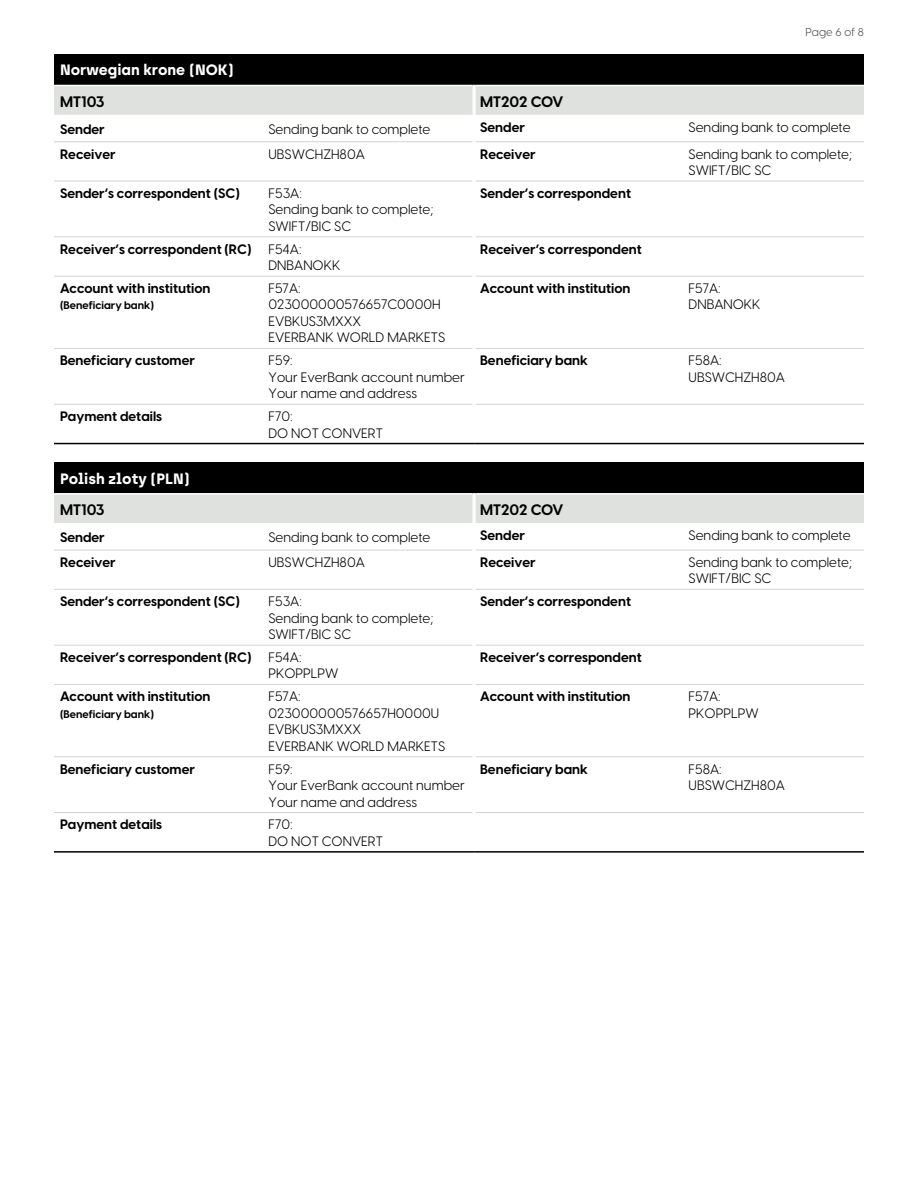
<style>
.page{position:relative;width:918px;height:1188px;background:#fff}
.page>*{position:absolute;margin:0;border:0;box-sizing:border-box;transform-origin:0 0}
.t1{font:700 15px "Ever Type";color:#fff}
.t2{font:700 15px "Visby CF";color:#000}
.t3{font:13.5px/16.5px "Visby CF";color:#000}
.t4{font:700 13.5px "Visby CF";color:#000}
.t5{font:11.25px "Visby CF";letter-spacing:.01em;color:#4d4d4f}
.t6{font:700 10.8px "Visby CF";color:#000}
</style>
<div class="page">
<div style="left:54px;top:54px;width:810px;height:32px;background:#000"></div>
<div style="left:54px;top:86px;width:810px;height:29px;background:#dfe1df"></div>
<hr style="left:54px;top:141px;width:419px;height:1px;background:#d1d3d4">
<hr style="left:54px;top:181px;width:419px;height:1px;background:#d1d3d4">
<hr style="left:54px;top:236px;width:419px;height:1px;background:#d1d3d4">
<hr style="left:54px;top:276px;width:419px;height:1px;background:#d1d3d4">
<hr style="left:54px;top:348px;width:419px;height:1px;background:#d1d3d4">
<hr style="left:54px;top:85px;width:419px;height:1px;background:#fff">
<hr style="left:476px;top:85px;width:388px;height:1px;background:#fff">
<hr style="left:476px;top:141px;width:388px;height:1px;background:#d1d3d4">
<hr style="left:476px;top:181px;width:388px;height:1px;background:#d1d3d4">
<hr style="left:476px;top:236px;width:388px;height:1px;background:#d1d3d4">
<hr style="left:476px;top:276px;width:388px;height:1px;background:#d1d3d4">
<hr style="left:476px;top:348px;width:388px;height:1px;background:#d1d3d4">
<hr style="left:54px;top:404px;width:419px;height:1px;background:#d1d3d4">
<hr style="left:54px;top:443px;width:420px;height:1px;background:#000">
<hr style="left:474px;top:443px;width:390px;height:1px;background:#000">
<hr style="left:473px;top:85px;width:3px;height:30px;background:#fff">
<hr style="left:476px;top:404px;width:388px;height:1px;background:#d1d3d4">
<div style="left:54px;top:462px;width:810px;height:32px;background:#000"></div>
<div style="left:54px;top:495px;width:810px;height:28px;background:#dfe1df"></div>
<hr style="left:54px;top:550px;width:419px;height:1px;background:#d1d3d4">
<hr style="left:54px;top:589px;width:419px;height:1px;background:#d1d3d4">
<hr style="left:54px;top:645px;width:419px;height:1px;background:#d1d3d4">
<hr style="left:54px;top:684px;width:419px;height:1px;background:#d1d3d4">
<hr style="left:54px;top:756px;width:419px;height:1px;background:#d1d3d4">
<hr style="left:54px;top:493px;width:419px;height:2px;background:#fff">
<hr style="left:476px;top:493px;width:388px;height:2px;background:#fff">
<hr style="left:476px;top:550px;width:388px;height:1px;background:#d1d3d4">
<hr style="left:476px;top:589px;width:388px;height:1px;background:#d1d3d4">
<hr style="left:476px;top:645px;width:388px;height:1px;background:#d1d3d4">
<hr style="left:476px;top:684px;width:388px;height:1px;background:#d1d3d4">
<hr style="left:476px;top:756px;width:388px;height:1px;background:#d1d3d4">
<hr style="left:54px;top:812px;width:419px;height:1px;background:#d1d3d4">
<hr style="left:54px;top:851px;width:420px;height:2px;background:#000">
<hr style="left:474px;top:851px;width:390px;height:2px;background:#000">
<hr style="left:473px;top:493px;width:3px;height:30px;background:#fff">
<hr style="left:476px;top:812px;width:388px;height:1px;background:#d1d3d4">
<p class="t5" style="left:806px;top:24px;width:60px">Page 6 of 8</p>
<p class="t1" style="left:60px;top:61px;width:175px">Norwegian krone (NOK)</p>
<p class="t2" style="left:60px;top:90px;width:46px">MT103</p>
<p class="t2" style="left:480px;top:90px;width:85px">MT202 COV</p>
<p class="t4" style="left:60px;top:118px;width:46px">Sender</p>
<p class="t3" style="left:268px;top:120px;width:164px">Sending bank to complete</p>
<p class="t4" style="left:480px;top:116px;width:46px">Sender</p>
<p class="t3" style="left:689px;top:118px;width:164px">Sending bank to complete</p>
<p class="t4" style="left:60px;top:143px;width:57px">Receiver</p>
<p class="t3" style="left:268px;top:145px;width:98px">UBSWCHZH80A</p>
<p class="t4" style="left:480px;top:143px;width:57px">Receiver</p>
<p class="t3" style="left:689px;top:145px;width:165px">Sending bank to complete;<br>SWIFT/BIC SC</p>
<p class="t4" style="left:60px;top:183px;width:181px">Sender’s correspondent (SC)</p>
<p class="t3" style="left:268px;top:184px;width:166px">F53A:<br>Sending bank to complete;<br>SWIFT/BIC SC</p>
<p class="t4" style="left:480px;top:183px;width:152px">Sender’s correspondent</p>
<p class="t4" style="left:60px;top:238px;width:193px">Receiver’s correspondent (RC)</p>
<p class="t3" style="left:268px;top:240px;width:73px">F54A:<br>DNBANOKK</p>
<p class="t4" style="left:480px;top:238px;width:163px">Receiver’s correspondent</p>
<p class="t4" style="left:60px;top:278px;width:152px">Account with institution</p>
<p class="t3" style="left:268px;top:279px;width:34px">F57A:</p>
<p class="t6" style="left:60px;top:297px;width:96px">(Beneficiary bank)</p>
<p class="t3" style="left:269px;top:295px;width:178px">023000000576657C0000H<br>EVBKUS3MXXX<br>EVERBANK WORLD MARKETS</p>
<p class="t4" style="left:480px;top:278px;width:152px">Account with institution</p>
<p class="t3" style="left:689px;top:279px;width:73px">F57A:<br>DNBANOKK</p>
<p class="t4" style="left:60px;top:350px;width:136px">Beneficiary customer</p>
<p class="t3" style="left:269px;top:351px;width:198px">F59:<br>Your EverBank account number<br>Your name and address</p>
<p class="t4" style="left:480px;top:350px;width:109px">Beneficiary bank</p>
<p class="t3" style="left:689px;top:351px;width:98px">F58A:<br>UBSWCHZH80A</p>
<p class="t4" style="left:60px;top:406px;width:104px">Payment details</p>
<p class="t3" style="left:269px;top:407px;width:116px">F70:<br>DO NOT CONVERT</p>
<p class="t1" style="left:60px;top:469px;width:131px">Polish zloty (PLN)</p>
<p class="t2" style="left:60px;top:498px;width:46px">MT103</p>
<p class="t2" style="left:480px;top:498px;width:85px">MT202 COV</p>
<p class="t4" style="left:60px;top:527px;width:46px">Sender</p>
<p class="t3" style="left:268px;top:528px;width:164px">Sending bank to complete</p>
<p class="t4" style="left:480px;top:525px;width:46px">Sender</p>
<p class="t3" style="left:689px;top:526px;width:164px">Sending bank to complete</p>
<p class="t4" style="left:60px;top:552px;width:57px">Receiver</p>
<p class="t3" style="left:268px;top:553px;width:98px">UBSWCHZH80A</p>
<p class="t4" style="left:480px;top:552px;width:57px">Receiver</p>
<p class="t3" style="left:689px;top:553px;width:165px">Sending bank to complete;<br>SWIFT/BIC SC</p>
<p class="t4" style="left:60px;top:591px;width:181px">Sender’s correspondent (SC)</p>
<p class="t3" style="left:268px;top:592px;width:166px">F53A:<br>Sending bank to complete;<br>SWIFT/BIC SC</p>
<p class="t4" style="left:480px;top:591px;width:152px">Sender’s correspondent</p>
<p class="t4" style="left:60px;top:647px;width:193px">Receiver’s correspondent (RC)</p>
<p class="t3" style="left:268px;top:648px;width:72px">F54A:<br>PKOPPLPW</p>
<p class="t4" style="left:480px;top:647px;width:163px">Receiver’s correspondent</p>
<p class="t4" style="left:60px;top:686px;width:152px">Account with institution</p>
<p class="t3" style="left:268px;top:687px;width:34px">F57A:</p>
<p class="t6" style="left:60px;top:706px;width:96px">(Beneficiary bank)</p>
<p class="t3" style="left:269px;top:704px;width:178px">023000000576657H0000U<br>EVBKUS3MXXX<br>EVERBANK WORLD MARKETS</p>
<p class="t4" style="left:480px;top:686px;width:152px">Account with institution</p>
<p class="t3" style="left:689px;top:687px;width:72px">F57A:<br>PKOPPLPW</p>
<p class="t4" style="left:60px;top:758px;width:136px">Beneficiary customer</p>
<p class="t3" style="left:269px;top:760px;width:198px">F59:<br>Your EverBank account number<br>Your name and address</p>
<p class="t4" style="left:480px;top:758px;width:109px">Beneficiary bank</p>
<p class="t3" style="left:689px;top:760px;width:98px">F58A:<br>UBSWCHZH80A</p>
<p class="t4" style="left:60px;top:814px;width:104px">Payment details</p>
<p class="t3" style="left:269px;top:815px;width:116px">F70:<br>DO NOT CONVERT</p>
</div>
